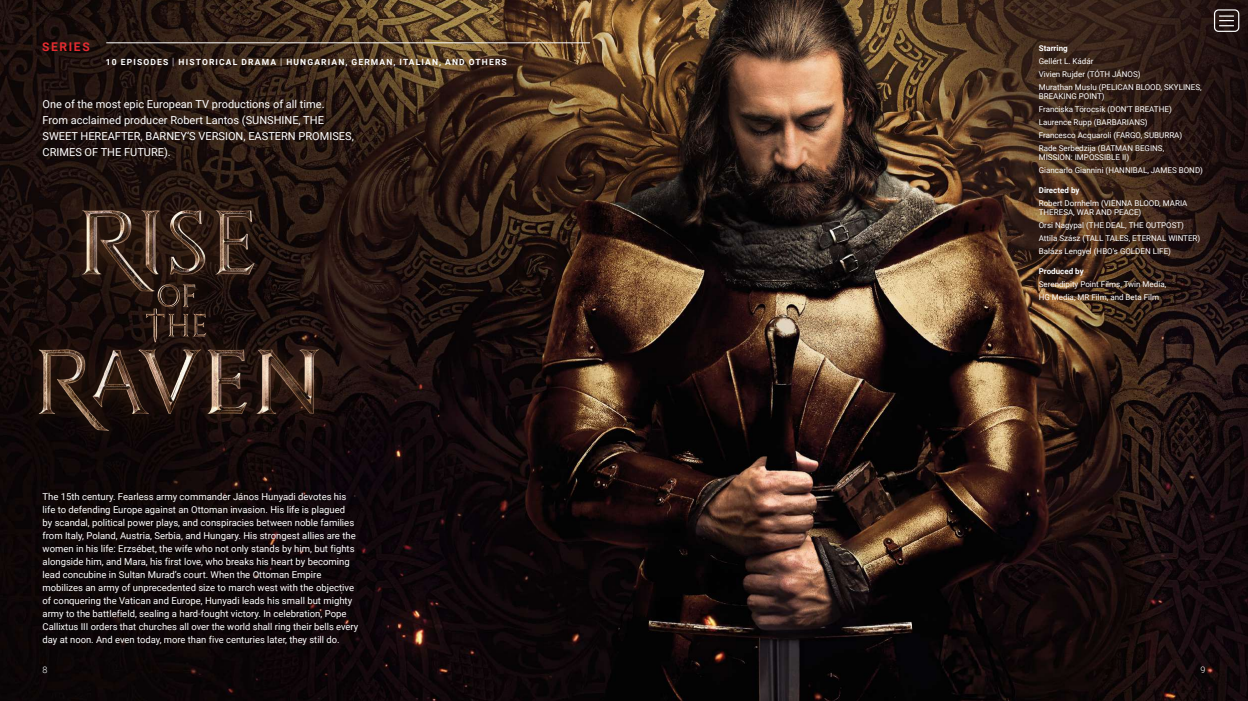
<style>
.page{position:relative;width:1248px;height:701px;background:#fff}
.page>*{position:absolute;margin:0;border:0;box-sizing:border-box;transform-origin:0 0}
.t1{font:700 12px "Roboto";letter-spacing:.135em;color:#e42b30}
.t2{font:11px/16px "Roboto";color:#fff}
.t3{font:9.5px/13px "Roboto";color:#fff}
.t4{font:300 9px "Roboto";color:#fff}
.t5{font:700 8.5px "Roboto";letter-spacing:.135em;color:#fff}
.t6{font:8px/13px "Roboto";color:#fff}
.t7{font:700 8px "Roboto";color:#fff}
.s1{font-weight:300;font-size:10px}
</style>
<div class="page">
<img style="left:0;top:0;width:1247px;height:700px">
<hr style="left:106px;top:43px;width:484px;height:1px;background:#fff">
<img style="left:0;top:197px;width:344px;height:244px">
<svg style="left:1218px;top:15px;width:15px;height:11px"></svg>
<div style="left:1213px;top:9px;width:26px;height:23px;border:1px solid #fff;border-radius:4px"></div>
<p class="t1" style="left:42px;top:38px;width:49px">SERIES</p>
<p class="t5" style="left:106px;top:56px;width:402px">10 EPISODES <span class="s1">|</span> HISTORICAL DRAMA <span class="s1">|</span> HUNGARIAN, GERMAN, ITALIAN, AND OTHERS</p>
<p class="t2" style="left:43px;top:96px;width:313px">One of the most epic European TV productions of all time.<br>From acclaimed producer Robert Lantos (SUNSHINE, THE SWEET HEREAFTER, BARNEY’S VERSION, EASTERN PROMISES, CRIMES OF THE FUTURE).</p>
<p class="t3" style="left:43px;top:489px;width:317px">The 15th century. Fearless army commander János Hunyadi devotes his life to defending Europe against an Ottoman invasion. His life is plagued<br>by scandal, political power plays, and conspiracies between noble families from Italy, Poland, Austria, Serbia, and Hungary. His strongest allies are the women in his life: Erzsébet, the wife who not only stands by him, but fights alongside him, and Mara, his first love, who breaks his heart by becoming lead concubine in Sultan Murad’s court. When the Ottoman Empire mobilizes an army of unprecedented size to march west with the objective of conquering the Vatican and Europe, Hunyadi leads his small but mighty army to the battlefield, sealing a hard-fought victory. In celebration, Pope Callixtus III orders that churches all over the world shall ring their bells every day at noon. And even today, more than five centuries later, they still do.</p>
<p class="t7" style="left:1038px;top:42px;width:30px">Starring</p>
<p class="t6" style="left:1038px;top:54px;width:164px">Gellért L. Kádár<br>Vivien Rujder (TÓTH JÁNOS)<br>Murathan Muslu (PELICAN BLOOD, SKYLINES,</p>
<p class="t6" style="left:1038px;top:89px;width:145px">BREAKING POINT)<br>Franciska Törocsik (DON‘T BREATHE)<br>Laurence Rupp (BARBARIANS)<br>Francesco Acquaroli (FARGO, SUBURRA)<br>Rade Serbedzija (BATMAN BEGINS,</p>
<p class="t6" style="left:1038px;top:150px;width:166px">MISSION: IMPOSSIBLE II)<br>Giancarlo Giannini (HANNIBAL, JAMES BOND)</p>
<p class="t7" style="left:1038px;top:184px;width:42px">Directed by</p>
<p class="t6" style="left:1038px;top:198px;width:150px;line-height:9px">Robert Dornhelm (VIENNA BLOOD, MARIA<br>THERESA, WAR AND PEACE)</p>
<p class="t6" style="left:1038px;top:218px;width:163px">Orsi Nagypal (THE DEAL, THE OUTPOST)<br>Attila Szász (TALL TALES, ETERNAL WINTER)<br>Balázs Lengyel (HBO's GOLDEN LIFE)</p>
<p class="t7" style="left:1038px;top:265px;width:46px">Produced by</p>
<p class="t6" style="left:1038px;top:277px;width:129px">Serendipity Point Films, Twin Media,<br>HG Media, MR Film, and Beta Film</p>
<p class="t4" style="left:43px;top:663px;width:6px">8</p>
<p class="t4" style="left:1200px;top:663px;width:6px">9</p>
</div>
